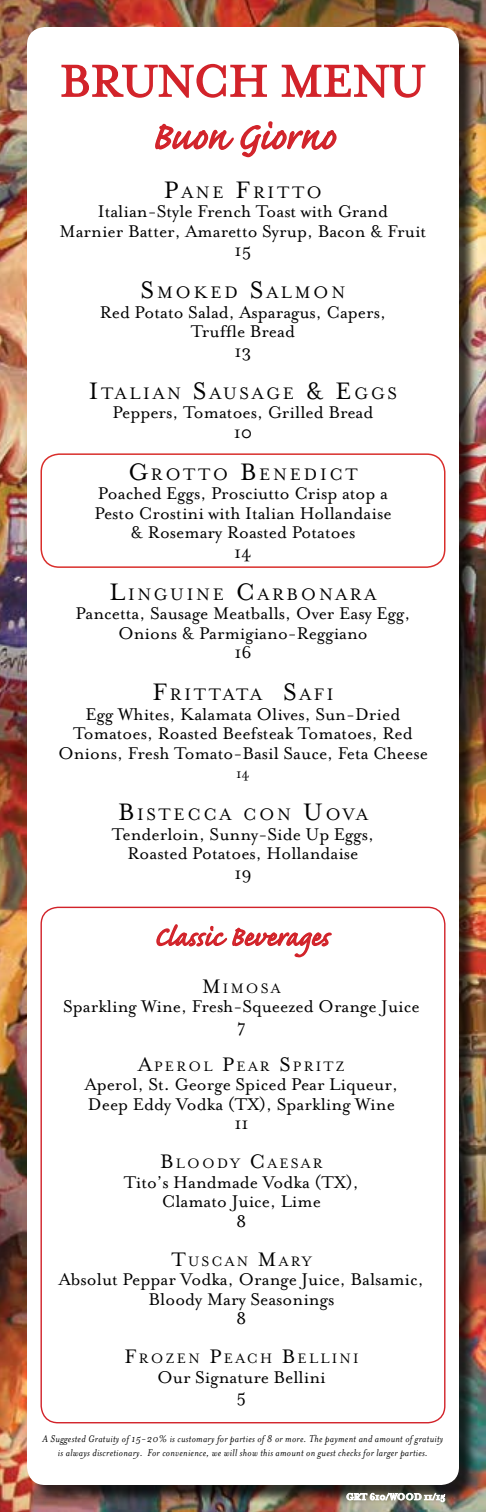
<style>
.page{position:relative;width:486px;height:1512px;background:#fff}
.page>*{position:absolute;margin:0;border:0;box-sizing:border-box;transform-origin:0 0}
.t1{font:51px "Mrs Eaves Small Caps";letter-spacing:-.005em;color:#d2232a}
.t2{font:48px "Caflisch Script";letter-spacing:.005em;color:#d2232a}
.t3{font:33.9px "Caflisch Script";color:#d2232a}
.t4{font:19.5px/19.5px "Mrs Eaves Roman";color:#000;text-align:center}
.t5{font:19.2px "Mrs Eaves Roman";letter-spacing:.145em;color:#000}
.t6{font:15.75px "Mrs Eaves Roman";letter-spacing:.145em;color:#000}
.t7{font:15.15px "Mrs Eaves Roman";color:#000}
.t8{font:italic 11.25px/13.5px "Mrs Eaves";letter-spacing:.025em;color:#000;text-align:center}
.t9{font:700 10.5px "Mrs Eaves";color:#fff}
.s1{font-size:27.45px}
.s2{font-size:22.5px}
</style>
<div class="page">
<img style="left:0;top:0;width:486px;height:1512px">
<svg style="left:0;top:1345px;width:3px;height:167px"></svg>
<div style="left:30px;top:30px;width:448px;height:1474px;background:#000;opacity:.75"></div>
<div style="left:27px;top:27px;width:432px;height:1458px;background:#fff;border-radius:18px"></div>
<svg style="left:61px;top:63px;width:206px;height:35px"></svg>
<svg style="left:281px;top:64px;width:145px;height:34px"></svg>
<svg style="left:155px;top:123px;width:79px;height:27px"></svg>
<svg style="left:240px;top:121px;width:97px;height:37px"></svg>
<svg style="left:156px;top:924px;width:176px;height:34px"></svg>
<div style="left:40px;top:453px;width:406px;height:115px;border:2px solid #d92e2b;border-radius:18px"></div>
<svg style="left:347px;top:1493px;width:98px;height:9px"></svg>
<h1 class="t1" style="left:60px;top:54px;width:367px">BRUNCH MENU</h1>
<h2 class="t2" style="left:151px;top:112px;width:185px">Buon Giorno</h2>
<p class="t5" style="left:164px;top:182px;width:160px"><span class="s1">P</span>ANE <span class="s1">F</span>RITTO</p>
<p class="t4" style="left:60px;top:202px;width:368px">Italian-Style French Toast with Grand<br>Marnier Batter, Amaretto Syrup, Bacon &amp; Fruit<br>15</p>
<p class="t5" style="left:141px;top:282px;width:206px"><span class="s1">S</span>MOKED <span class="s1">S</span>ALMON</p>
<p class="t4" style="left:100px;top:302px;width:288px">Red Potato Salad, Asparagus, Capers,<br>Truffle Bread<br>13</p>
<p class="t5" style="left:89px;top:383px;width:308px"><span class="s1">I</span>TALIAN <span class="s1">S</span>AUSAGE <span class="s1">&amp; E</span>GGS</p>
<p class="t4" style="left:112px;top:403px;width:263px">Peppers, Tomatoes, Grilled Bread<br>10</p>
<p class="t5" style="left:128px;top:464px;width:231px"><span class="s1">G</span>ROTTO <span class="s1">B</span>ENEDICT</p>
<p class="t4" style="left:94px;top:484px;width:299px">Poached Eggs, Prosciutto Crisp atop a<br>Pesto Crostini with Italian Hollandaise &amp; Rosemary Roasted Potatoes<br>14</p>
<p class="t5" style="left:110px;top:584px;width:268px"><span class="s1">L</span>INGUINE <span class="s1">C</span>ARBONARA</p>
<p class="t4" style="left:75px;top:604px;width:337px">Pancetta, Sausage Meatballs, Over Easy Egg,<br>Onions &amp; Parmigiano-Reggiano<br>16</p>
<p class="t5" style="left:152px;top:684px;width:183px"><span class="s1">F</span>RITTATA <span class="s1">S</span>AFI</p>
<p class="t4" style="left:58px;top:704px;width:371px">Egg Whites, Kalamata Olives, Sun-Dried<br>Tomatoes, Roasted Beefsteak Tomatoes, Red<br>Onions, Fresh Tomato-Basil Sauce, Feta Cheese</p>
<p class="t7" style="left:236px;top:766px;width:15px">14</p>
<p class="t5" style="left:118px;top:804px;width:251px"><span class="s1">B</span>ISTECCA CON <span class="s1">U</span>OVA</p>
<p class="t4" style="left:112px;top:824px;width:264px">Tenderloin, Sunny-Side Up Eggs,<br>Roasted Potatoes, Hollandaise<br>19</p>
<h3 class="t3" style="left:154px;top:920px;width:176px">Classic Beverages</h3>
<p class="t6" style="left:202px;top:979px;width:80px"><span class="s2">M</span>IMOSA</p>
<p class="t4" style="left:63px;top:997px;width:358px">Sparkling Wine, Fresh-Squeezed Orange Juice<br>7</p>
<p class="t6" style="left:138px;top:1057px;width:208px"><span class="s2">A</span>PEROL <span class="s2">P</span>EAR <span class="s2">S</span>PRITZ</p>
<p class="t4" style="left:85px;top:1075px;width:315px">Aperol, St. George Spiced Pear Liqueur,<br>Deep Eddy Vodka (TX), Sparkling Wine<br>11</p>
<p class="t6" style="left:160px;top:1155px;width:164px"><span class="s2">B</span>LOODY <span class="s2">C</span>AESAR</p>
<p class="t4" style="left:124px;top:1172px;width:237px">Tito’s Handmade Vodka (TX),<br>Clamato Juice, Lime<br>8</p>
<p class="t6" style="left:171px;top:1252px;width:142px"><span class="s2">T</span>USCAN <span class="s2">M</span>ARY</p>
<p class="t4" style="left:59px;top:1270px;width:367px">Absolut Peppar Vodka, Orange Juice, Balsamic,<br>Bloody Mary Seasonings<br>8</p>
<p class="t6" style="left:124px;top:1350px;width:236px"><span class="s2">F</span>ROZEN <span class="s2">P</span>EACH <span class="s2">B</span>ELLINI</p>
<p class="t4" style="left:157px;top:1367px;width:170px">Our Signature Bellini<br>5</p>
<p class="t8" style="left:43px;top:1432px;width:402px">A Suggested Gratuity of 15-20% is customary for parties of 8 or more. The payment and amount of gratuity is always discretionary. For convenience, we will show this amount on guest checks for larger parties.</p>
<p class="t9" style="left:346px;top:1491px;width:101px">GRT 610/WOOD 11/15</p>
</div>
